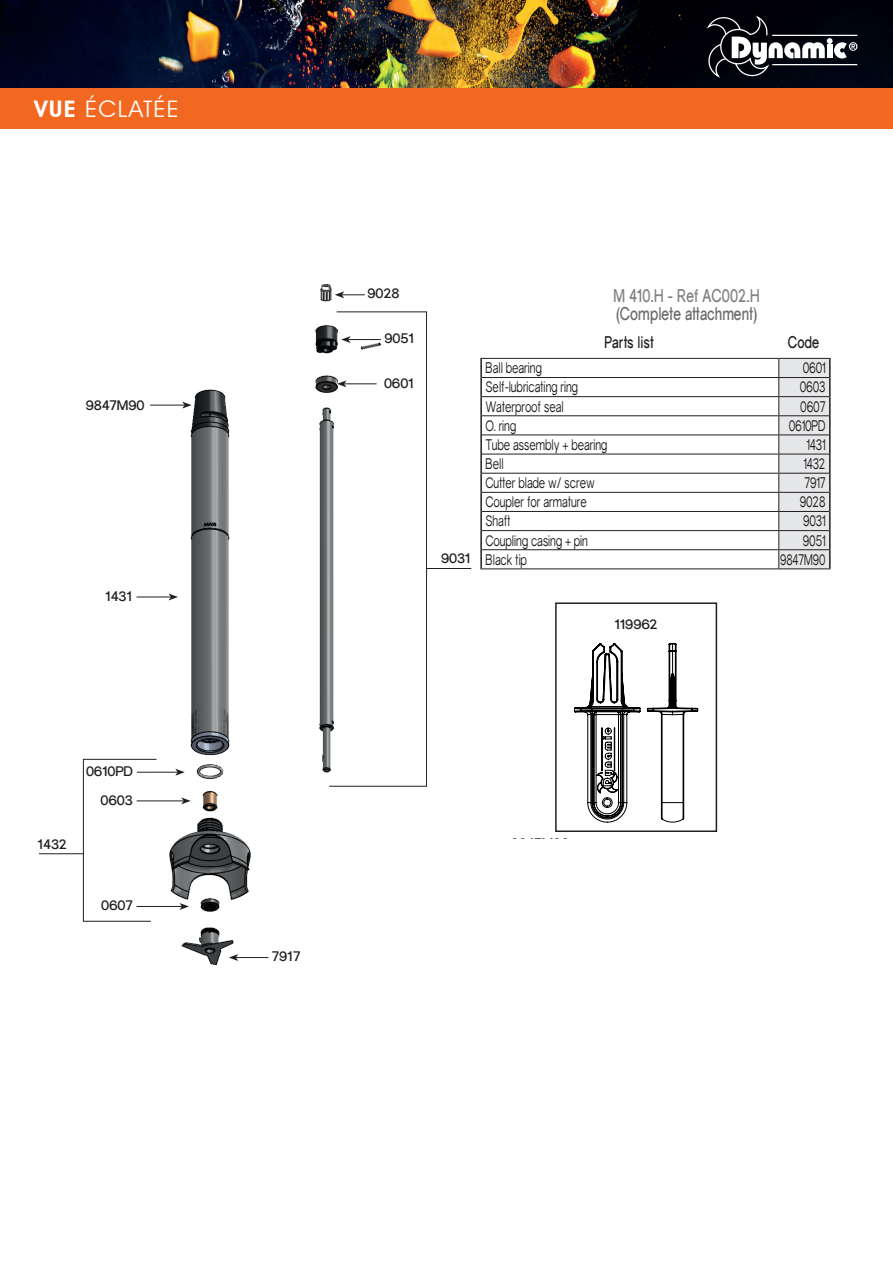
<style>
.page{position:relative;width:893px;height:1263px;background:#fff}
.page>*{position:absolute;margin:0;border:0;box-sizing:border-box;transform-origin:0 0}
.t1{font:22.8px "Avant Garde IT Cby BT";letter-spacing:.05em;color:#fff;scale:1.05 1}
.t2{font:700 18px "Gravity";letter-spacing:-.005em;color:#6c6d70;scale:.75 1}
.t3{font:700 18px "Gravity";letter-spacing:-.005em;color:#808285;scale:.75 1}
.t4{font:700 16.5px "Gravity";color:#231f20;scale:.75 1}
.t5{font:15px "Gravity";letter-spacing:-.01em;color:#231f20;scale:.75 1}
.t6{font:15px "Gravity";letter-spacing:-.01em;color:#231f20;scale:.73 1}
.t7{font:700 13.5px/28.7px "Gravity";letter-spacing:-.01em;color:#231f20;text-align:right}
.s1{font-weight:600}
</style>
<div class="page">
<div style="left:0;top:86px;width:893px;height:43px;background:#f36821"></div>
<img style="left:0;top:0;width:893px;height:87px">
<svg style="left:707px;top:15px;width:150px;height:63px"></svg>
<img style="left:136px;top:325px;width:192px;height:641px">
<svg style="left:328px;top:311px;width:99px;height:476px"></svg>
<hr style="left:427px;top:568px;width:44px;height:1px;background:#231f20">
<hr style="left:348px;top:339px;width:33px;height:1px;background:#231f20">
<svg style="left:341px;top:336px;width:10px;height:7px"></svg>
<hr style="left:344px;top:383px;width:33px;height:1px;background:#231f20">
<svg style="left:337px;top:380px;width:9px;height:7px"></svg>
<hr style="left:137px;top:597px;width:34px;height:1px;background:#231f20">
<svg style="left:169px;top:593px;width:9px;height:7px"></svg>
<svg style="left:83px;top:758px;width:74px;height:164px"></svg>
<hr style="left:39px;top:853px;width:45px;height:1px;background:#231f20">
<hr style="left:137px;top:772px;width:41px;height:1px;background:#231f20">
<svg style="left:175px;top:769px;width:10px;height:7px"></svg>
<hr style="left:137px;top:800px;width:47px;height:1px;background:#231f20">
<svg style="left:181px;top:797px;width:10px;height:7px"></svg>
<hr style="left:137px;top:906px;width:45px;height:1px;background:#231f20">
<svg style="left:180px;top:903px;width:9px;height:7px"></svg>
<hr style="left:236px;top:957px;width:32px;height:1px;background:#231f20">
<svg style="left:229px;top:954px;width:9px;height:7px"></svg>
<img style="left:320px;top:284px;width:12px;height:18px">
<svg style="left:335px;top:291px;width:30px;height:7px"></svg>
<div style="left:555px;top:602px;width:162px;height:230px;border:2px solid #231f20"></div>
<svg style="left:569px;top:643px;width:132px;height:188px"></svg>
<hr style="left:150px;top:405px;width:35px;height:1px;background:#231f20">
<svg style="left:182px;top:402px;width:10px;height:7px"></svg>
<svg style="left:480px;top:359px;width:2px;height:18px"></svg>
<hr style="left:480px;top:377px;width:2px;height:20px;background:#231f20">
<svg style="left:480px;top:397px;width:2px;height:114px"></svg>
<hr style="left:480px;top:511px;width:2px;height:20px;background:#231f20">
<svg style="left:480px;top:531px;width:2px;height:37px"></svg>
<svg style="left:778px;top:359px;width:53px;height:209px;background:#dadbdd"></svg>
<hr style="left:480px;top:358px;width:299px;height:1px;background:#231f20">
<hr style="left:779px;top:358px;width:52px;height:1px;background:#231f20">
<hr style="left:482px;top:377px;width:297px;height:1px;background:#231f20">
<hr style="left:779px;top:377px;width:50px;height:1px;background:#231f20">
<hr style="left:482px;top:396px;width:297px;height:1px;background:#231f20">
<hr style="left:779px;top:396px;width:50px;height:1px;background:#231f20">
<hr style="left:482px;top:415px;width:297px;height:1px;background:#231f20">
<hr style="left:779px;top:415px;width:50px;height:1px;background:#231f20">
<hr style="left:482px;top:434px;width:297px;height:1px;background:#231f20">
<hr style="left:779px;top:434px;width:50px;height:1px;background:#231f20">
<hr style="left:482px;top:454px;width:297px;height:1px;background:#231f20">
<hr style="left:779px;top:454px;width:50px;height:1px;background:#231f20">
<hr style="left:482px;top:473px;width:297px;height:1px;background:#231f20">
<hr style="left:779px;top:473px;width:50px;height:1px;background:#231f20">
<hr style="left:482px;top:492px;width:297px;height:1px;background:#231f20">
<hr style="left:779px;top:492px;width:50px;height:1px;background:#231f20">
<hr style="left:482px;top:511px;width:297px;height:1px;background:#231f20">
<hr style="left:779px;top:511px;width:50px;height:1px;background:#231f20">
<hr style="left:482px;top:530px;width:297px;height:1px;background:#231f20">
<hr style="left:779px;top:530px;width:50px;height:1px;background:#231f20">
<hr style="left:482px;top:549px;width:297px;height:1px;background:#231f20">
<hr style="left:779px;top:549px;width:50px;height:1px;background:#231f20">
<hr style="left:480px;top:568px;width:299px;height:1px;background:#231f20">
<hr style="left:779px;top:568px;width:52px;height:1px;background:#231f20">
<h1 class="t1" style="left:34px;top:95px;width:139px"><span class="s1">VUE</span> ÉCLATÉE</h1>
<p class="t7" style="left:86px;top:391px;width:60px">9847M90</p>
<p class="t7" style="left:105px;top:581px;width:29px">1431</p>
<p class="t7" style="left:38px;top:829px;width:31px">1432</p>
<p class="t7" style="left:86px;top:757px;width:49px">0610PD<br>0603</p>
<p class="t7" style="left:101px;top:891px;width:33px">0607</p>
<p class="t7" style="left:368px;top:279px;width:34px">9028</p>
<p class="t7" style="left:384px;top:324px;width:32px">9051</p>
<p class="t7" style="left:384px;top:369px;width:32px">0601</p>
<p class="t7" style="left:441px;top:544px;width:32px">9031</p>
<p class="t3" style="left:613px;top:285px;width:197px">M 410.H - Ref AC002.H</p>
<p class="t2" style="left:616px;top:303px;width:190px">(Complete attachment)</p>
<p class="t4" style="left:604px;top:332px;width:68px">Parts list</p>
<p class="t4" style="left:788px;top:332px;width:43px">Code</p>
<p class="t5" style="left:485px;top:359px;width:77px">Ball bearing</p>
<p class="t5" style="left:803px;top:359px;width:32px">0601</p>
<p class="t5" style="left:485px;top:379px;width:125px">Self-lubricating ring</p>
<p class="t5" style="left:800px;top:379px;width:36px">0603</p>
<p class="t5" style="left:485px;top:398px;width:106px">Waterproof seal</p>
<p class="t5" style="left:800px;top:398px;width:35px">0607</p>
<p class="t5" style="left:485px;top:417px;width:43px">O. ring</p>
<p class="t5" style="left:789px;top:417px;width:51px">0610PD</p>
<p class="t5" style="left:485px;top:436px;width:164px">Tube assembly + bearing</p>
<p class="t5" style="left:806px;top:436px;width:27px">1431</p>
<p class="t5" style="left:485px;top:455px;width:26px">Bell</p>
<p class="t5" style="left:803px;top:455px;width:31px">1432</p>
<p class="t5" style="left:485px;top:474px;width:147px">Cutter blade w/ screw</p>
<p class="t5" style="left:804px;top:474px;width:30px">7917</p>
<p class="t5" style="left:485px;top:493px;width:137px">Coupler for armature</p>
<p class="t5" style="left:800px;top:493px;width:36px">9028</p>
<p class="t5" style="left:485px;top:513px;width:35px">Shaft</p>
<p class="t5" style="left:803px;top:513px;width:32px">9031</p>
<p class="t5" style="left:485px;top:532px;width:138px">Coupling casing + pin</p>
<p class="t5" style="left:803px;top:532px;width:32px">9051</p>
<p class="t5" style="left:485px;top:551px;width:57px">Black tip</p>
<p class="t6" style="left:780px;top:551px;width:64px">9847M90</p>
<p class="t7" style="left:615px;top:610px;width:45px">119962</p>
<p class="t7" style="left:272px;top:942px;width:30px">7917</p>
<p class="t7" style="left:511px;top:829px;width:60px">9847M90</p>
</div>
